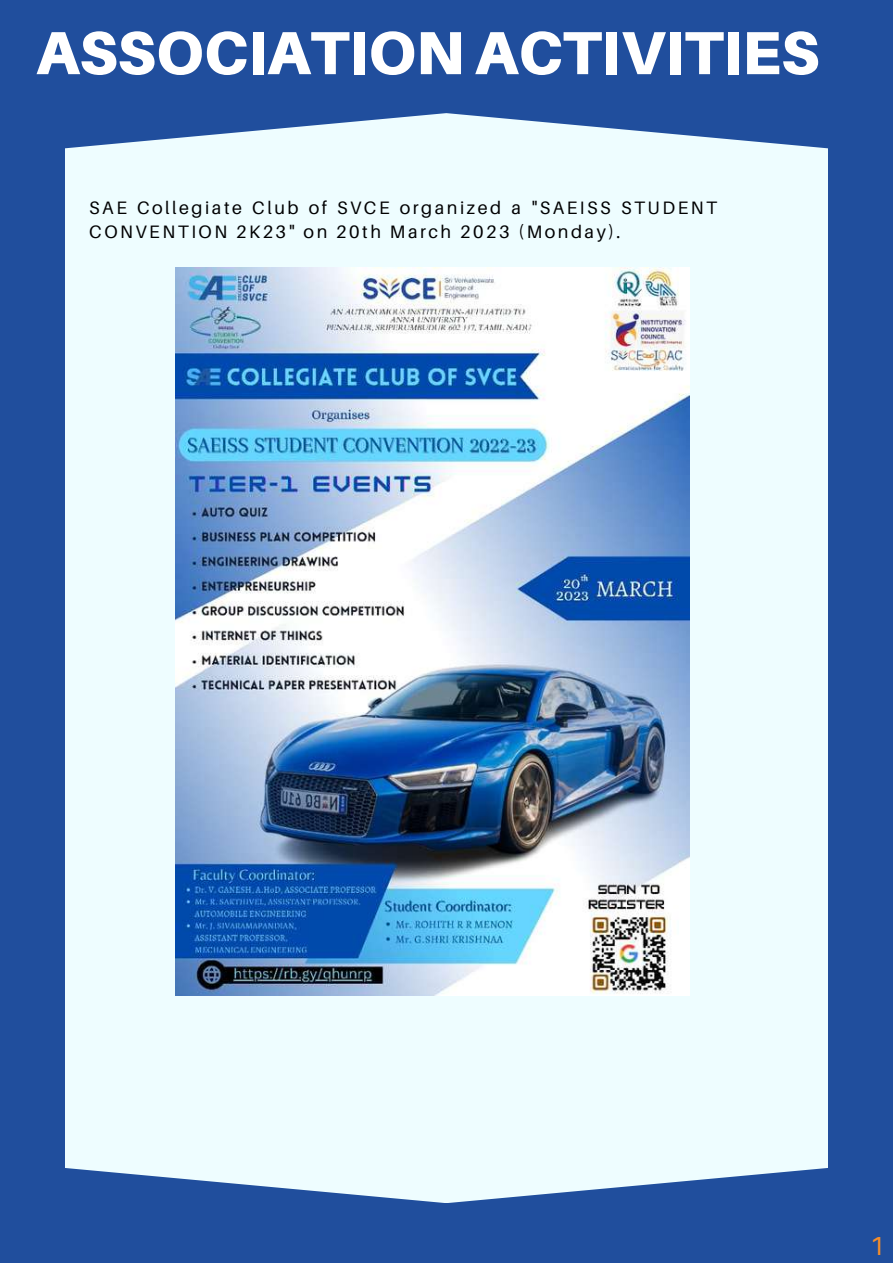
<style>
.page{position:relative;width:893px;height:1264px;background:#fff}
.page>*{position:absolute;margin:0;border:0;box-sizing:border-box;transform-origin:0 0}
.t1{font:900 60.9px "Aileron";color:#fff}
.t2{font:26.1px "Aileron";color:#f68e2a}
.t3{font:18px/24.8px "Aileron";letter-spacing:.14em;color:#000}
</style>
<div class="page">
<div style="left:0;top:0;width:892px;height:1262px;background:#204e9d"></div>
<svg style="left:65px;top:113px;width:762px;height:534px;background:#e0f1f8"></svg>
<div style="left:65px;top:647px;width:762px;height:556px;background:#eefdff"></div>
<img style="left:176px;top:268px;width:513px;height:727px">
<h1 class="t1" style="left:36px;top:15px;width:784px">ASSOCIATION ACTIVITIES</h1>
<p class="t3" style="left:89px;top:194px;width:629px">SAE Collegiate Club of SVCE organized a "SAEISS STUDENT<br>CONVENTION 2K23" on 20th March 2023 (Monday).</p>
<h2 class="t2" style="left:869px;top:1229px;width:17px">1</h2>
</div>
